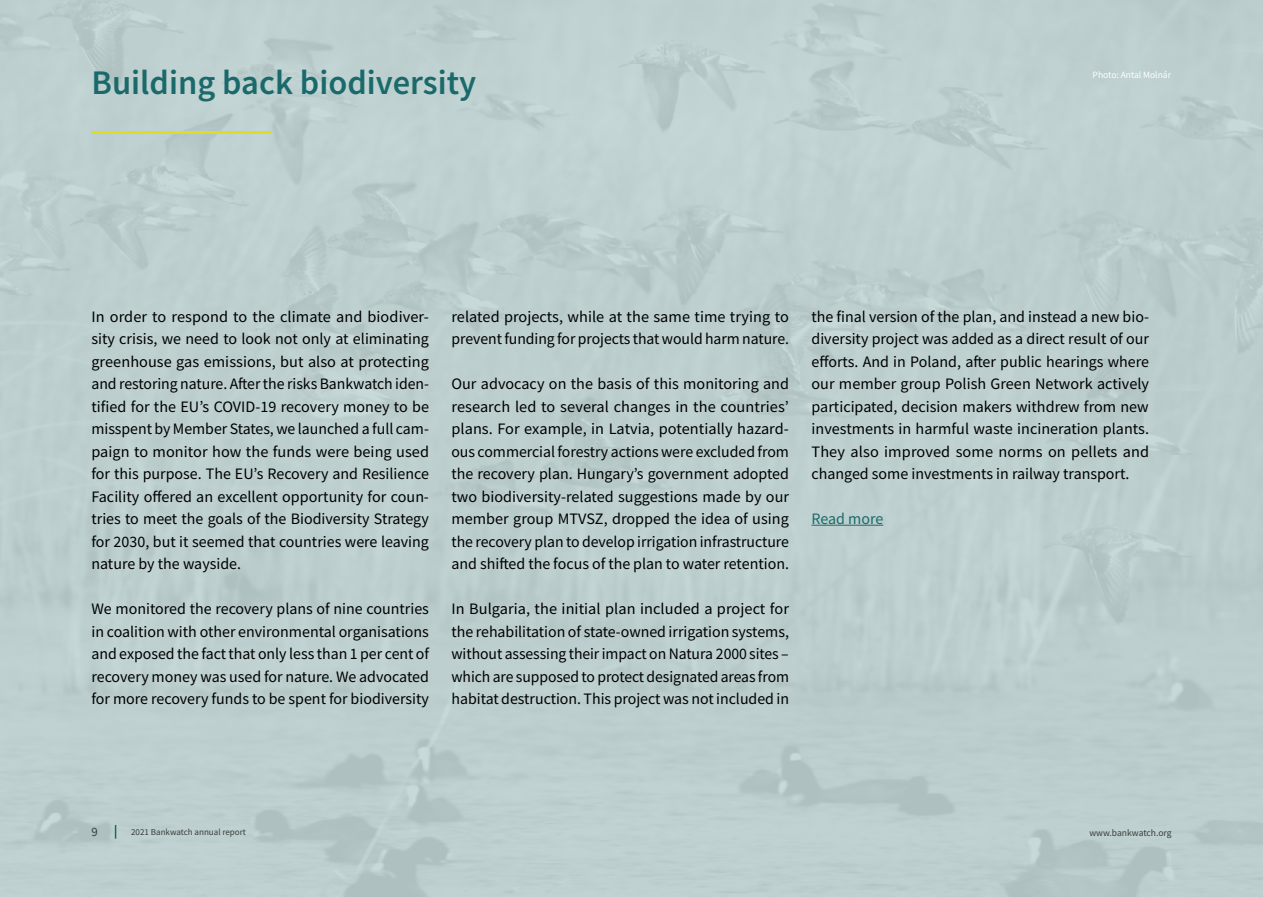
<style>
.page{position:relative;width:1263px;height:897px;background:#c3d5d5}
.page>*{position:absolute;margin:0;border:0;box-sizing:border-box;transform-origin:0 0}
.t1{font:600 34.5px "Source Sans Pro";color:#1a6a6b}
.t2{font:15.9px/22.5px "Source Sans Pro";color:#000;text-align:justify}
.t3{font:15.9px "Source Sans Pro";letter-spacing:-.005em;color:#1a6a6b}
.t4{font:12.75px "Source Sans Pro";color:#3c3c3b}
.t5{font:9.6px "Source Sans Pro";color:#fff}
.t6{font:9.6px "Source Sans Pro";color:#3c3c3b}
.t7{font:9px "Source Sans Pro";color:#3c3c3b}
</style>
<div class="page">
<hr style="left:811px;top:525px;width:72px;height:1px;background:#1a6a6b">
<hr style="left:91px;top:131px;width:180px;height:3px;background:#dedd1f">
<svg style="left:115px;top:825px;width:1px;height:14px"></svg>
<h1 class="t1" style="left:91px;top:60px;width:386px">Building back biodiversity</h1>
<p class="t5" style="left:1092px;top:69px;width:80px">Photo: Antal Molnár</p>
<p class="t2" style="left:91px;top:305px;width:339px">In order to respond to the climate and biodiver&shy;sity crisis, we need to look not only at eliminating greenhouse gas emissions, but also at protecting and restoring nature. After the risks Bankwatch iden&shy;tified for the EU’s COVID-19 recovery money to be misspent by Member States, we launched a full cam&shy;paign to monitor how the funds were being used for this purpose. The EU’s Recovery and Resilience Facility offered an excellent opportunity for coun&shy;tries to meet the goals of the Biodiversity Strategy for 2030, but it seemed that countries were leaving nature by the wayside.</p>
<p class="t2" style="left:91px;top:598px;width:339px">We monitored the recovery plans of nine countries in coalition with other environmental organisations and exposed the fact that only less than 1 per cent of recovery money was used for nature. We advocated for more recovery funds to be spent for biodiversity</p>
<p class="t2" style="left:451px;top:305px;width:339px">related projects, while at the same time trying to prevent funding for projects that would harm nature.</p>
<p class="t2" style="left:451px;top:373px;width:339px">Our advocacy on the basis of this monitoring and research led to several changes in the countries’ plans. For example, in Latvia, potentially hazard&shy;ous commercial forestry actions were excluded from the recovery plan. Hungary’s government adopted two biodiversity-related suggestions made by our member group MTVSZ, dropped the idea of using the recovery plan to develop irrigation infrastructure and shifted the focus of the plan to water retention.</p>
<p class="t2" style="left:451px;top:598px;width:339px">In Bulgaria, the initial plan included a project for the rehabilitation of state-owned irrigation systems, without assessing their impact on Natura 2000 sites – which are supposed to protect designated areas from habitat destruction. This project was not included in</p>
<p class="t2" style="left:811px;top:305px;width:339px;text-align:left">the final version of the plan, and instead a new bio&shy;diversity project was added as a direct result of our efforts. And in Poland, after public hearings where our member group Polish Green Network actively participated, decision makers withdrew from new investments in harmful waste incineration plants.<br>They also improved some norms on pellets and changed some investments in railway transport.</p>
<p class="t3" style="left:811px;top:509px;width:73px">Read more</p>
<p class="t4" style="left:91px;top:824px;width:8px">9</p>
<p class="t7" style="left:131px;top:827px;width:116px">2021 Bankwatch annual report</p>
<p class="t6" style="left:1089px;top:827px;width:84px">www.bankwatch.org</p>
</div>
